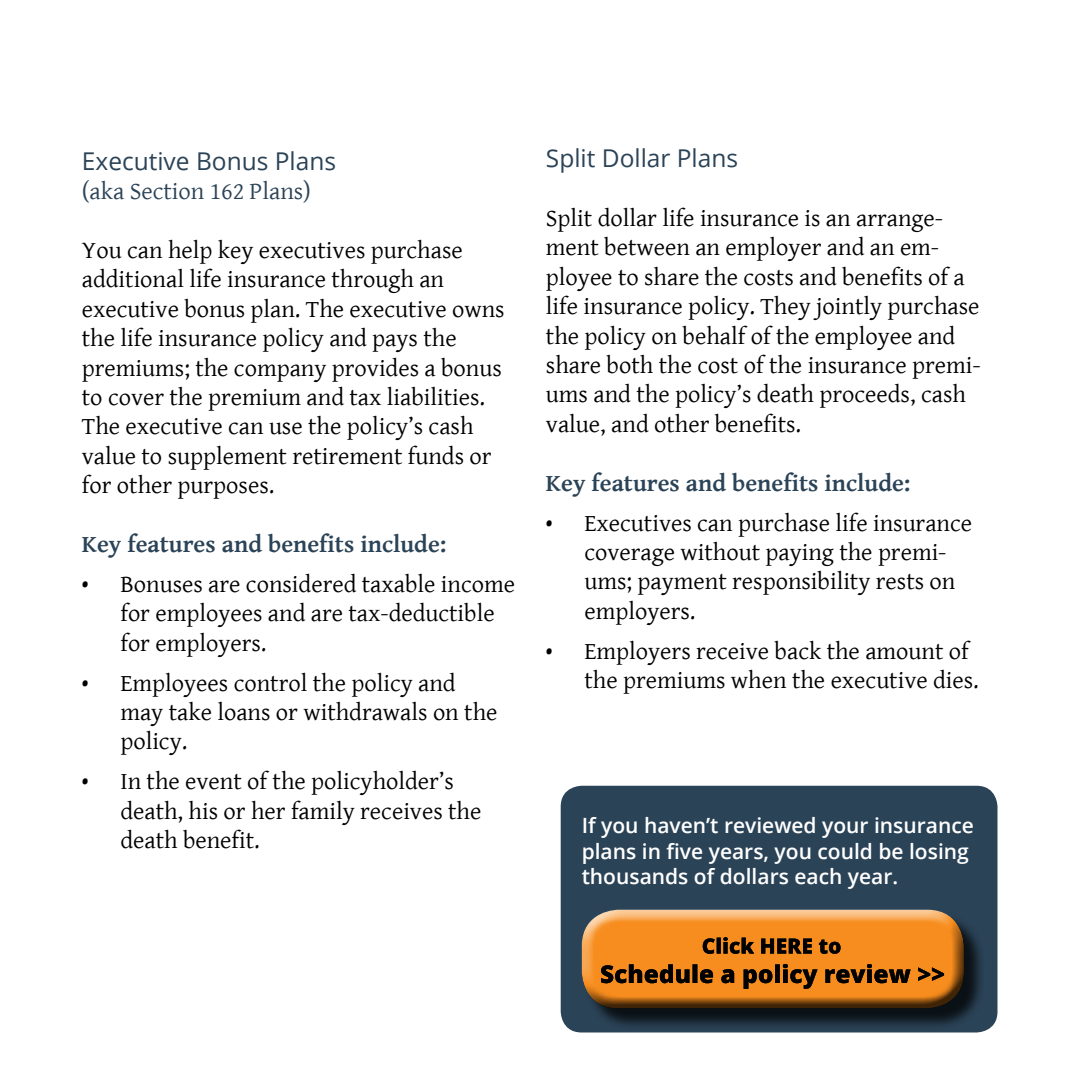
<style>
.page{position:relative;width:1071px;height:1071px;background:#fff}
.page>*{position:absolute;margin:0;border:0;box-sizing:border-box;transform-origin:0 0}
.t1{font:24.5px/29.4px "Gentium Basic";color:#000}
.t2{font:700 24.5px "Gentium Basic";color:#2b4357}
.t3{font:24.5px "Open Sans";color:#2b4357}
.t4{font:24.5px "Gentium Basic";color:#2b4357}
.t5{font:600 21px/25.2px "Open Sans";color:#fff}
</style>
<div class="page">
<div style="left:561px;top:786px;width:437px;height:246px;background:#2b4357;border-radius:21px"></div>
<div style="left:584px;top:912px;width:402px;height:118px;background:#000;opacity:.75"></div>
<div style="left:571px;top:898px;width:397px;height:101px;background:#fff;opacity:.75"></div>
<div style="left:578px;top:919px;width:399px;height:99px;background:#000;opacity:.75"></div>
<p class="t3" style="left:82px;top:144px;width:256px">Executive Bonus Plans</p>
<p class="t4" style="left:82px;top:173px;width:231px">(aka Section 162 Plans)</p>
<p class="t1" style="left:82px;top:235px;width:424px">You can help key executives purchase additional life insurance through an executive bonus plan. The executive owns the life insurance policy and pays the premiums; the company provides a bonus to cover the premium and tax liabilities.<br>The executive can use the policy’s cash value to supplement retirement funds or for other purposes.</p>
<p class="t2" style="left:82px;top:526px;width:366px">Key features and benefits include:</p>
<p class="t1" style="left:120px;top:569px;width:396px;text-indent:-38px">• Bonuses are considered taxable income for employees and are tax-deductible for employers.</p>
<p class="t1" style="left:120px;top:667px;width:379px;text-indent:-38px">• Employees control the policy and may take loans or withdrawals on the policy.</p>
<p class="t1" style="left:120px;top:766px;width:363px;text-indent:-38px">• In the event of the policyholder’s death, his or her family receives the death benefit.</p>
<p class="t3" style="left:546px;top:142px;width:194px">Split Dollar Plans</p>
<p class="t1" style="left:546px;top:203px;width:436px">Split dollar life insurance is an arrange&shy;ment between an employer and an em&shy;ployee to share the costs and benefits of a life insurance policy. They jointly purchase the policy on behalf of the employee and share both the cost of the insurance premi&shy;ums and the policy’s death proceeds, cash value, and other benefits.</p>
<p class="t2" style="left:546px;top:464px;width:366px">Key features and benefits include:</p>
<p class="t1" style="left:584px;top:507px;width:389px;text-indent:-38px">• Executives can purchase life insurance coverage without paying the premi&shy;ums; payment responsibility rests on employers.</p>
<p class="t1" style="left:584px;top:635px;width:396px;text-indent:-38px">• Employers receive back the amount of the premiums when the executive dies.</p>
<p class="t5" style="left:582px;top:813px;width:394px">If you haven’t reviewed your insurance plans in five years, you could be losing thousands of dollars each year.</p>
</div>
